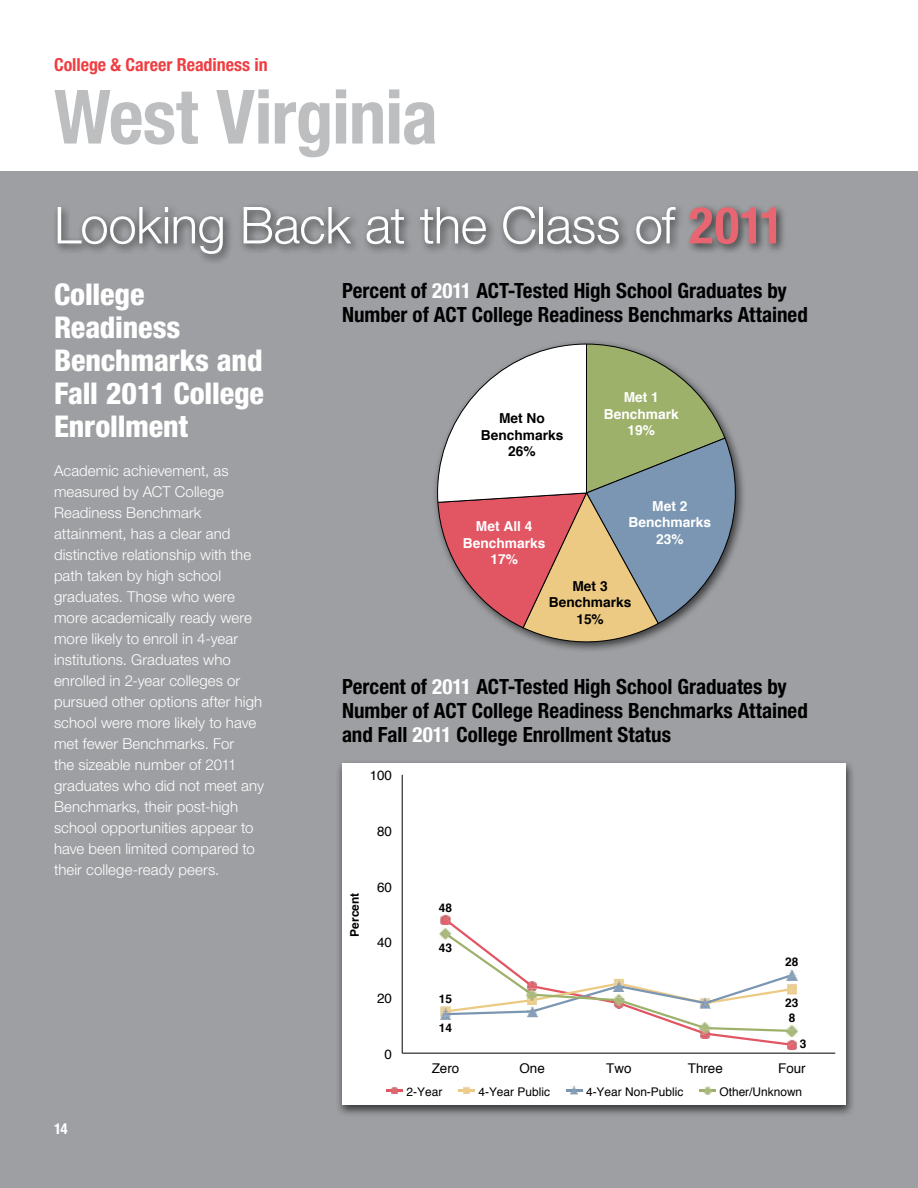
<style>
.page{position:relative;width:918px;height:1188px;background:#fff}
.page>*{position:absolute;margin:0;border:0;box-sizing:border-box;transform-origin:0 0}
.t1{font:700 condensed 75px "Helvetica Neue LT Std";letter-spacing:-.015em;color:#bcbec0}
.t2{font:300 51px "Helvetica Neue LT Std";letter-spacing:-.01em;color:#fff}
.t3{font:800 condensed 30px/33px "Helvetica Neue LT Std";letter-spacing:-.005em;color:#fff}
.t4{font:700 condensed 21px/24px "Helvetica Neue LT Std";color:#000}
.t5{font:700 condensed 18px "Helvetica Neue LT Std";letter-spacing:-.005em;color:#ef3e42}
.t6{font:300 15px/21px "Helvetica Neue LT Std";letter-spacing:.005em;color:#fff}
.t7{font:700 condensed 15px "Helvetica Neue LT Std";color:#fff}
.t8{font:700 13.8px/16.5px "Helvetica";color:#fff;text-align:center}
.t9{font:700 13.8px/16.5px "Helvetica";color:#000001;text-align:center}
.t10{font:13.35px "Helvetica";color:#000001}
.t11{font:11.85px "Helvetica";color:#000001}
.t12{font:700 11.85px "Helvetica";color:#000001}
.s1{font-weight:700;font-stretch:condensed;color:#e86672}
.s2{color:#fff}
</style>
<div class="page">
<div style="left:0;top:171px;width:918px;height:1017px;background:#9d9fa2"></div>
<svg style="left:435px;top:343px;width:309px;height:305px"></svg>
<div style="left:336px;top:759px;width:520px;height:358px;background:#000;opacity:.64"></div>
<div style="left:342px;top:763px;width:503px;height:342px;background:#fff"></div>
<hr style="left:402px;top:775px;width:1px;height:278px;background:#000001">
<hr style="left:402px;top:1053px;width:433px;height:1px;background:#000001">
<svg style="left:439px;top:914px;width:359px;height:136px"></svg>
<svg style="left:386px;top:1087px;width:17px;height:7px"></svg>
<svg style="left:458px;top:1087px;width:17px;height:7px"></svg>
<svg style="left:566px;top:1086px;width:16px;height:8px"></svg>
<svg style="left:699px;top:1085px;width:17px;height:10px"></svg>
<div style="left:53px;top:202px;width:734px;height:64px;background:#000;opacity:.64"></div>
<p class="t5" style="left:54px;top:54px;width:215px">College &amp; Career Readiness in</p>
<h1 class="t1" style="left:54px;top:71px;width:385px">West Virginia</h1>
<h2 class="t2" style="left:54px;top:194px;width:731px">Looking Back at the Class of <span class="s1">2011</span></h2>
<h3 class="t3" style="left:54px;top:277px;width:211px">College<br>Readiness<br>Benchmarks and<br>Fall 2011 College<br>Enrollment</h3>
<p class="t6" style="left:54px;top:460px;width:212px">Academic achievement, as measured by ACT College<br>Readiness Benchmark attainment, has a clear and distinctive relationship with the path taken by high school graduates. Those who were more academically ready were more likely to enroll in 4-year institutions. Graduates who enrolled in 2-year colleges or pursued other options after high school were more likely to have met fewer Benchmarks. For<br>the sizeable number of 2011 graduates who did not meet any<br>Benchmarks, their post-high school opportunities appear to have been limited compared to their college-ready peers.</p>
<p class="t7" style="left:54px;top:1120px;width:15px">14</p>
<h3 class="t4" style="left:342px;top:279px;width:467px">Percent of <span class="s2">2011</span> ACT-Tested High School Graduates by<br>Number of ACT College Readiness Benchmarks Attained</h3>
<p class="t9" style="left:481px;top:410px;width:84px">Met No<br>Benchmarks<br>26%</p>
<p class="t8" style="left:604px;top:389px;width:76px">Met 1<br>Benchmark<br>19%</p>
<p class="t8" style="left:629px;top:497px;width:84px">Met 2<br>Benchmarks<br>23%</p>
<p class="t9" style="left:549px;top:577px;width:84px">Met 3<br>Benchmarks<br>15%</p>
<p class="t8" style="left:463px;top:518px;width:84px">Met All 4<br>Benchmarks<br>17%</p>
<h3 class="t4" style="left:342px;top:675px;width:467px">Percent of <span class="s2">2011</span> ACT-Tested High School Graduates by<br>Number of ACT College Readiness Benchmarks Attained and Fall <span class="s2">2011</span> College Enrollment Status</h3>
<p class="t10" style="left:370px;top:767px;width:24px">100</p>
<p class="t12" style="left:347px;top:937px;width:45px;rotate:-90deg">Percent</p>
<p class="t10" style="left:377px;top:823px;width:16px">80</p>
<p class="t10" style="left:377px;top:878px;width:16px">60</p>
<p class="t10" style="left:377px;top:934px;width:16px">40</p>
<p class="t10" style="left:377px;top:990px;width:16px">20</p>
<p class="t10" style="left:385px;top:1045px;width:9px">0</p>
<p class="t12" style="left:439px;top:900px;width:15px">48</p>
<p class="t12" style="left:439px;top:940px;width:15px">43</p>
<p class="t12" style="left:785px;top:954px;width:15px">28</p>
<p class="t12" style="left:439px;top:991px;width:15px">15</p>
<p class="t12" style="left:785px;top:995px;width:15px">23</p>
<p class="t12" style="left:439px;top:1021px;width:15px">14</p>
<p class="t12" style="left:789px;top:1011px;width:8px">8</p>
<p class="t12" style="left:800px;top:1036px;width:8px">3</p>
<p class="t10" style="left:432px;top:1060px;width:29px">Zero</p>
<p class="t10" style="left:519px;top:1060px;width:27px">One</p>
<p class="t10" style="left:606px;top:1060px;width:27px">Two</p>
<p class="t10" style="left:688px;top:1060px;width:37px">Three</p>
<p class="t10" style="left:778px;top:1060px;width:29px">Four</p>
<p class="t11" style="left:407px;top:1085px;width:37px">2-Year</p>
<p class="t11" style="left:478px;top:1085px;width:73px">4-Year Public</p>
<p class="t11" style="left:586px;top:1085px;width:99px">4-Year Non-Public</p>
<p class="t11" style="left:719px;top:1085px;width:84px">Other/Unknown</p>
</div>
